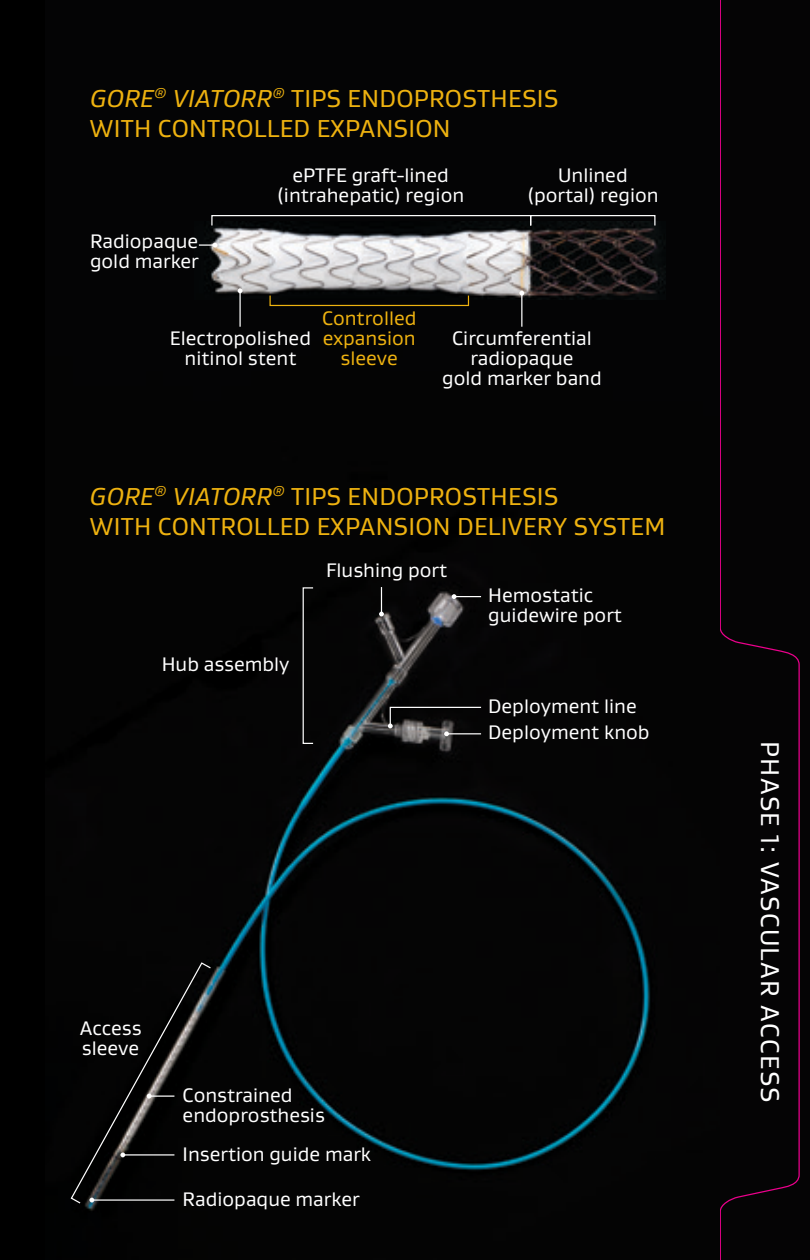
<style>
.page{position:relative;width:810px;height:1260px;background:#fff}
.page>*{position:absolute;margin:0;border:0;box-sizing:border-box;transform-origin:0 0}
.t1{font:26.25px "Gore Gustan";letter-spacing:.05em;color:#fff}
.t2{font:25px/30px "Gore Gustan";letter-spacing:.01em;color:#eeb210}
.t3{font:20px/20px "Gore Gustan";color:#fff;text-align:center}
.t4{font:20px/20px "Gore Gustan";color:#eeb210;text-align:center}
.s1{font-style:italic}
</style>
<div class="page">
<div style="left:720px;top:0;width:90px;height:1260px;background:#050405"></div>
<svg style="left:720px;top:0;width:80px;height:1260px"></svg>
<div style="left:45px;top:0;width:675px;height:1260px;background:#040405"></div>
<div style="left:0;top:0;width:45px;height:1260px;background:#000"></div>
<img style="left:194px;top:222px;width:472px;height:78px">
<div style="left:211px;top:215px;width:320px;height:11px;border:1px solid #fff"></div>
<div style="left:530px;top:215px;width:126px;height:11px;border:1px solid #fff"></div>
<svg style="left:199px;top:243px;width:18px;height:5px"></svg>
<hr style="left:239px;top:291px;width:2px;height:36px;background:#fff">
<svg style="left:238px;top:288px;width:5px;height:5px"></svg>
<div style="left:269px;top:295px;width:200px;height:11px;border:1px solid #eeb210"></div>
<hr style="left:521px;top:293px;width:1px;height:34px;background:#fff">
<svg style="left:519px;top:291px;width:5px;height:5px"></svg>
<div style="left:303px;top:587px;width:11px;height:157px;border:1px solid #fff"></div>
<svg style="left:70px;top:961px;width:142px;height:244px;background:#0f0f0e"></svg>
<svg style="left:452px;top:594px;width:29px;height:5px"></svg>
<svg style="left:388px;top:706px;width:94px;height:30px;background:#353434"></svg>
<svg style="left:379px;top:587px;width:5px;height:29px"></svg>
<p class="t2" style="left:90px;top:83px;width:470px"><span class="s1">GORE</span><sup>®</sup> <span class="s1">VIATORR</span><sup>®</sup> TIPS ENDOPROSTHESIS<br>WITH CONTROLLED EXPANSION</p>
<p class="t3" style="left:90px;top:231px;width:110px;text-align:left">Radiopaque gold marker</p>
<p class="t3" style="left:277px;top:165px;width:188px">ePTFE graft-lined (intrahepatic) region</p>
<p class="t3" style="left:527px;top:165px;width:133px">Unlined (portal) region</p>
<p class="t3" style="left:170px;top:328px;width:143px">Electropolished nitinol stent</p>
<p class="t4" style="left:322px;top:307px;width:96px">Controlled expansion sleeve</p>
<p class="t3" style="left:442px;top:328px;width:161px">Circumferential radiopaque<br>gold marker band</p>
<p class="t2" style="left:90px;top:481px;width:577px"><span class="s1">GORE</span><sup>®</sup> <span class="s1">VIATORR</span><sup>®</sup> TIPS ENDOPROSTHESIS<br>WITH CONTROLLED EXPANSION DELIVERY SYSTEM</p>
<p class="t3" style="left:162px;top:654px;width:129px">Hub assembly</p>
<p class="t3" style="left:326px;top:560px;width:123px">Flushing port</p>
<p class="t3" style="left:488px;top:585px;width:135px;text-align:left">Hemostatic guidewire port</p>
<p class="t3" style="left:488px;top:696px;width:150px">Deployment line</p>
<p class="t3" style="left:488px;top:722px;width:163px">Deployment knob</p>
<p class="t3" style="left:80px;top:1018px;width:63px;text-align:left">Access sleeve</p>
<p class="t3" style="left:183px;top:1084px;width:144px;text-align:left">Constrained endoprosthesis</p>
<p class="t3" style="left:183px;top:1143px;width:190px">Insertion guide mark</p>
<p class="t3" style="left:183px;top:1188px;width:179px">Radiopaque marker</p>
<h1 class="t1" style="left:787px;top:741px;width:363px;rotate:90deg">PHASE 1: VASCULAR ACCESS</h1>
</div>
